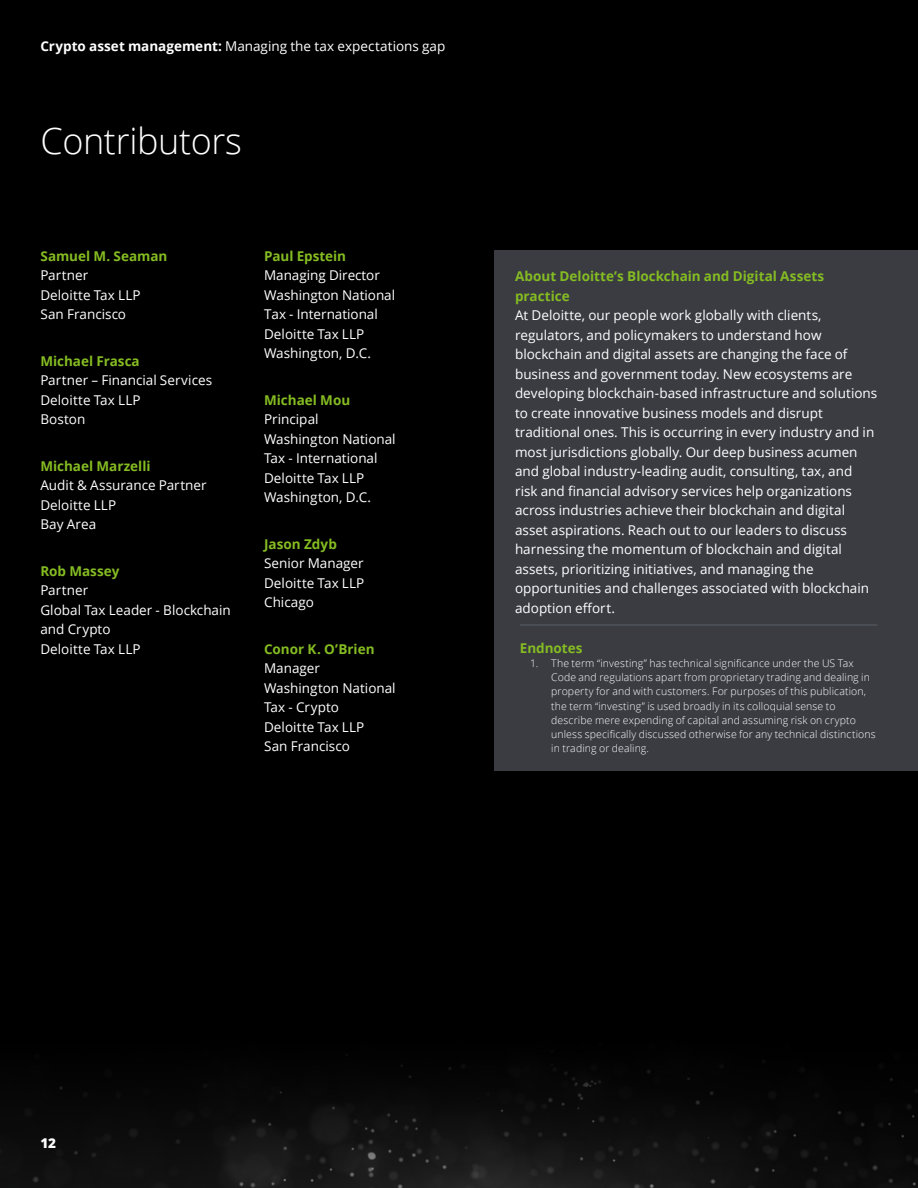
<style>
.page{position:relative;width:918px;height:1188px;background:#fff}
.page>*{position:absolute;margin:0;border:0;box-sizing:border-box;transform-origin:0 0}
.Story_heading_light{font:300 36px "Open Sans";letter-spacing:-.01em;color:#fff}
.Body_copy__white_8_5{font:13.5px/19.5px "Open Sans";color:#fff}
.Contributors_page{font:13.5px/19.5px "Open Sans";color:#fff}
.Contributors_page-2{font:700 13.5px/19.5px "Open Sans";color:#85bc22}
.t1{font:800 13.5px "Open Sans";color:#fff}
.t2{font:300 10.5px/14.2px "Open Sans";letter-spacing:.01em;color:#fff}
.s1{font-weight:700}
.s2{font-weight:700;color:#85bc22}
</style>
<div class="page">
<div style="left:0;top:0;width:918px;height:637px;background:#000"></div>
<img style="left:0;top:637px;width:918px;height:551px">
<div style="left:495px;top:251px;width:423px;height:520px;background:#3a3c42"></div>
<hr style="left:520px;top:624px;width:358px;height:2px;background:#4f535a">
<p class="Body_copy__white_8_5" style="left:40px;top:36px;width:406px"><span class="s1">Crypto asset management:</span> Managing the tax expectations gap</p>
<p class="Story_heading_light" style="left:40px;top:116px;width:203px">Contributors</p>
<p class="Contributors_page" style="left:40px;top:246px;width:129px"><span class="s2">Samuel M. Seaman<br></span>Partner<br>Deloitte Tax LLP<br>San Francisco</p>
<p class="Contributors_page" style="left:40px;top:351px;width:173px"><span class="s2">Michael Frasca<br></span>Partner – Financial Services<br>Deloitte Tax LLP<br>Boston</p>
<p class="Contributors_page" style="left:40px;top:456px;width:168px"><span class="s2">Michael Marzelli<br></span>Audit &amp; Assurance Partner<br>Deloitte LLP<br>Bay Area</p>
<p class="Contributors_page" style="left:40px;top:561px;width:192px"><span class="s2">Rob Massey<br></span>Partner<br>Global Tax Leader - Blockchain and Crypto<br>Deloitte Tax LLP</p>
<p class="Contributors_page" style="left:264px;top:246px;width:133px"><span class="s2">Paul Epstein<br></span>Managing Director<br>Washington National<br>Tax - International<br>Deloitte Tax LLP<br>Washington, D.C.</p>
<p class="Contributors_page" style="left:264px;top:390px;width:133px"><span class="s2">Michael Mou<br></span>Principal<br>Washington National<br>Tax - International<br>Deloitte Tax LLP<br>Washington, D.C.</p>
<p class="Contributors_page" style="left:264px;top:534px;width:102px"><span class="s2">Jason Zdyb<br></span>Senior Manager<br>Deloitte Tax LLP<br>Chicago</p>
<p class="Contributors_page" style="left:264px;top:639px;width:133px"><span class="s2">Conor K. O’Brien<br></span>Manager<br>Washington National<br>Tax - Crypto<br>Deloitte Tax LLP<br>San Francisco</p>
<p class="Contributors_page-2" style="left:515px;top:266px;width:311px">About Deloitte’s Blockchain and Digital Assets practice</p>
<p class="Body_copy__white_8_5" style="left:515px;top:305px;width:364px">At Deloitte, our people work globally with clients, regulators, and policymakers to understand how blockchain and digital assets are changing the face of business and government today. New ecosystems are developing blockchain-based infrastructure and solutions to create innovative business models and disrupt traditional ones. This is occurring in every industry and in most jurisdictions globally. Our deep business acumen and global industry-leading audit, consulting, tax, and risk and financial advisory services help organizations across industries achieve their blockchain and digital asset aspirations. Reach out to our leaders to discuss harnessing the momentum of blockchain and digital assets, prioritizing initiatives, and managing the opportunities and challenges associated with blockchain adoption effort.</p>
<p class="Contributors_page-2" style="left:520px;top:638px;width:64px">Endnotes</p>
<p class="t2" style="left:551px;top:656px;width:326px;text-indent:-21px">1. The term “investing” has technical significance under the US Tax Code and regulations apart from proprietary trading and dealing in property for and with customers. For purposes of this publication, the term “investing” is used broadly in its colloquial sense to describe mere expending of capital and assuming risk on crypto unless specifically discussed otherwise for any technical distinctions in trading or dealing.</p>
<p class="t1" style="left:40px;top:1133px;width:17px">12</p>
</div>
